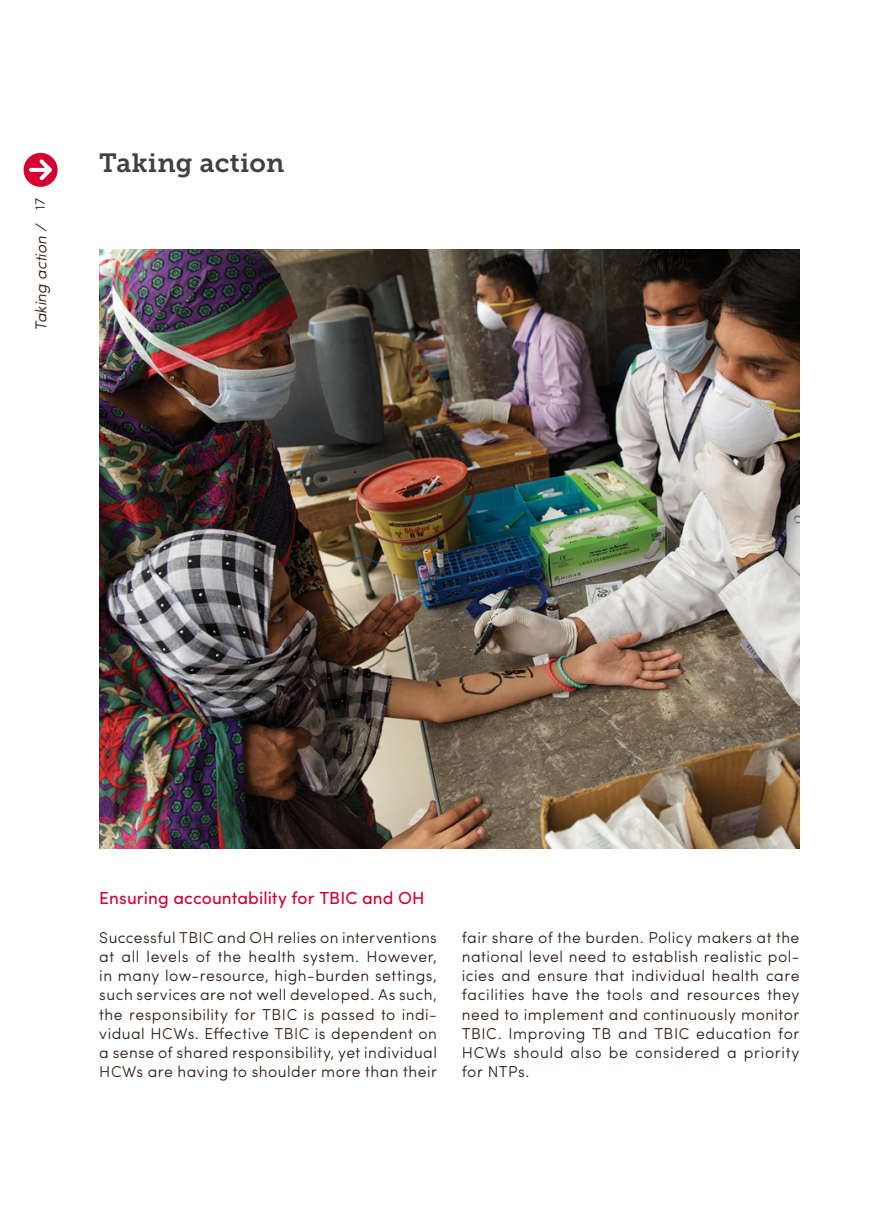
<style>
.page{position:relative;width:869px;height:1221px;background:#fff}
.page>*{position:absolute;margin:0;border:0;box-sizing:border-box;transform-origin:0 0}
.t1{font:26.25px "Museo Slab 700";letter-spacing:.01em;color:#414141}
.t2{font:17.5px "Sofia Pro";letter-spacing:.005em;color:#d50032}
.t3{font:300 15.75px/19.2px "Sofia Pro";letter-spacing:.03em;color:#2e2014;text-align:justify}
.t4{font:italic 300 15.75px "Sofia Pro";color:#2e2014}
.t5{font:300 14px "Sofia Pro";color:#2e2014}
</style>
<div class="page">
<div style="left:24px;top:153px;width:34px;height:34px;background:#d50032;border-radius:50%"></div>
<svg style="left:29px;top:159px;width:23px;height:21px"></svg>
<img style="left:99px;top:249px;width:700px;height:599px">
<p class="t5" style="left:30px;top:210px;width:13px;rotate:-90deg">17</p>
<p class="t4" style="left:29px;top:331px;width:109px;rotate:-90deg">Taking action /</p>
<h1 class="t1" style="left:99px;top:148px;width:187px">Taking action</h1>
<p class="t2" style="left:99px;top:884px;width:326px">Ensuring accountability for TBIC and OH</p>
<p class="t3" style="left:99px;top:926px;width:339px">Successful TBIC and OH relies on interventions at all levels of the health system. However, in many low-resource, high-burden settings, such services are not well developed. As such, the responsibility for TBIC is passed to indi&shy;vidual HCWs. Effective TBIC is dependent on a sense of shared responsibility, yet individual HCWs are having to shoulder more than their</p>
<p class="t3" style="left:461px;top:926px;width:339px">fair share of the burden. Policy makers at the national level need to establish realistic pol&shy;icies and ensure that individual health care facilities have the tools and resources they need to implement and continuously monitor TBIC. Improving TB and TBIC education for HCWs should also be considered a priority for NTPs.</p>
</div>
